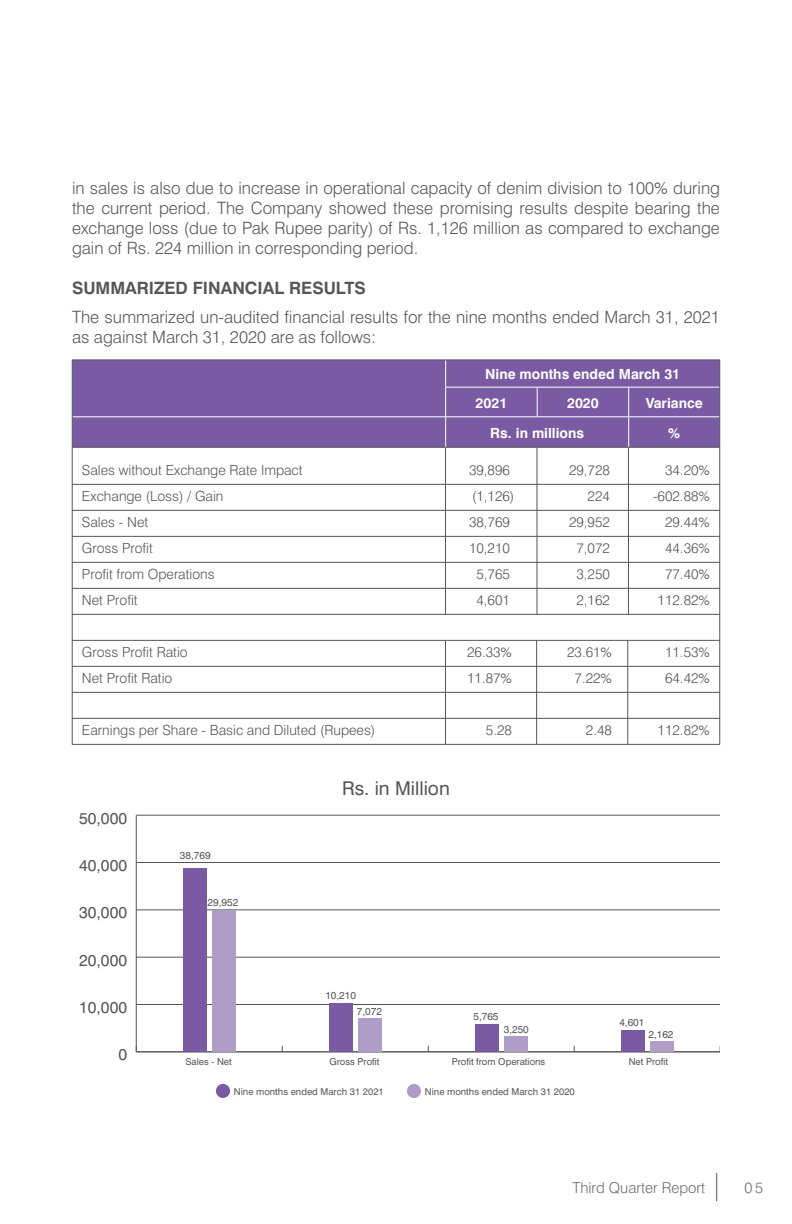
<style>
.page{position:relative;width:792px;height:1224px;background:#fff}
.page>*{position:absolute;margin:0;border:0;box-sizing:border-box;transform-origin:0 0}
.t1{font:19px "Swiss 721 BT";color:#565656}
.t2{font:300 17px/20px "Swiss 721 BT";color:#565656;text-align:justify}
.t3{font:700 17px "Swiss 721 BT";color:#565656}
.t4{font:15.8px "Swiss 721 BT";color:#565656}
.t5{font:300 15px "Swiss 721 BT";color:#6f6f6e}
.t6{font:300 14px "Swiss 721 BT";color:#565656}
.t7{font:700 14px/28.4px "Swiss 721 BT";color:#fff}
.t8{font:10.2px "Swiss 721 BT";color:#565656}
.t9{font:9.6px "Swiss 721 BT";color:#565656}
</style>
<div class="page">
<svg style="left:716px;top:1173px;width:1px;height:28px"></svg>
<hr style="left:72px;top:484px;width:648px;height:1px;background:#565656">
<hr style="left:72px;top:510px;width:648px;height:1px;background:#565656">
<hr style="left:72px;top:536px;width:648px;height:1px;background:#565656">
<hr style="left:72px;top:562px;width:648px;height:1px;background:#565656">
<hr style="left:72px;top:588px;width:648px;height:1px;background:#565656">
<hr style="left:72px;top:614px;width:648px;height:1px;background:#565656">
<hr style="left:72px;top:640px;width:648px;height:1px;background:#565656">
<hr style="left:72px;top:666px;width:648px;height:1px;background:#565656">
<hr style="left:72px;top:692px;width:648px;height:1px;background:#565656">
<hr style="left:72px;top:718px;width:648px;height:1px;background:#565656">
<hr style="left:72px;top:744px;width:648px;height:1px;background:#565656">
<div style="left:73px;top:361px;width:646px;height:86px;background:#7a5ba3"></div>
<hr style="left:72px;top:416px;width:374px;height:1px;background:#fff">
<svg style="left:445px;top:361px;width:1px;height:26px"></svg>
<hr style="left:445px;top:387px;width:92px;height:1px;background:#fff">
<hr style="left:445px;top:387px;width:1px;height:30px;background:#fff">
<hr style="left:537px;top:387px;width:92px;height:1px;background:#fff">
<hr style="left:537px;top:387px;width:1px;height:30px;background:#fff">
<hr style="left:629px;top:387px;width:91px;height:1px;background:#fff">
<hr style="left:628px;top:387px;width:1px;height:30px;background:#fff">
<hr style="left:446px;top:416px;width:91px;height:1px;background:#fff">
<hr style="left:537px;top:416px;width:92px;height:1px;background:#fff">
<hr style="left:629px;top:416px;width:91px;height:1px;background:#fff">
<hr style="left:445px;top:417px;width:1px;height:30px;background:#fff">
<hr style="left:628px;top:417px;width:1px;height:30px;background:#fff">
<hr style="left:72px;top:360px;width:374px;height:1px;background:#565656">
<svg style="left:72px;top:360px;width:1px;height:27px"></svg>
<hr style="left:72px;top:387px;width:1px;height:30px;background:#565656">
<hr style="left:446px;top:360px;width:91px;height:1px;background:#565656">
<hr style="left:537px;top:360px;width:92px;height:1px;background:#565656">
<hr style="left:629px;top:360px;width:91px;height:1px;background:#565656">
<svg style="left:719px;top:360px;width:1px;height:27px"></svg>
<hr style="left:719px;top:387px;width:1px;height:30px;background:#565656">
<hr style="left:72px;top:417px;width:1px;height:30px;background:#565656">
<hr style="left:719px;top:417px;width:1px;height:30px;background:#565656">
<hr style="left:72px;top:447px;width:374px;height:1px;background:#565656">
<hr style="left:446px;top:447px;width:91px;height:1px;background:#565656">
<hr style="left:537px;top:447px;width:92px;height:1px;background:#565656">
<hr style="left:629px;top:447px;width:91px;height:1px;background:#565656">
<hr style="left:136px;top:815px;width:1px;height:237px;background:#565656">
<hr style="left:136px;top:1051px;width:584px;height:1px;background:#565656">
<hr style="left:136px;top:1004px;width:584px;height:1px;background:#565656">
<hr style="left:136px;top:957px;width:584px;height:1px;background:#565656">
<hr style="left:136px;top:909px;width:584px;height:1px;background:#565656">
<hr style="left:136px;top:862px;width:584px;height:1px;background:#565656">
<hr style="left:136px;top:815px;width:584px;height:1px;background:#565656">
<div style="left:212px;top:910px;width:24px;height:142px;background:#af9dc8"></div>
<div style="left:358px;top:1018px;width:24px;height:34px;background:#af9dc8"></div>
<div style="left:504px;top:1036px;width:23px;height:16px;background:#af9dc8"></div>
<div style="left:650px;top:1042px;width:23px;height:10px;background:#af9dc8"></div>
<div style="left:183px;top:868px;width:23px;height:184px;background:#7a5ba3"></div>
<div style="left:329px;top:1004px;width:23px;height:48px;background:#7a5ba3"></div>
<div style="left:475px;top:1025px;width:23px;height:27px;background:#7a5ba3"></div>
<div style="left:621px;top:1030px;width:23px;height:22px;background:#7a5ba3"></div>
<div style="left:216px;top:1084px;width:14px;height:14px;background:#7a5ba3;border-radius:50%"></div>
<div style="left:407px;top:1084px;width:14px;height:14px;background:#af9dc8;border-radius:50%"></div>
<hr style="left:719px;top:447px;width:1px;height:297px;background:#565656">
<hr style="left:628px;top:447px;width:1px;height:167px;background:#565656">
<hr style="left:537px;top:447px;width:1px;height:167px;background:#565656">
<hr style="left:445px;top:447px;width:1px;height:167px;background:#565656">
<hr style="left:627px;top:640px;width:1px;height:104px;background:#565656">
<hr style="left:536px;top:640px;width:1px;height:104px;background:#565656">
<hr style="left:445px;top:640px;width:1px;height:104px;background:#565656">
<hr style="left:72px;top:447px;width:1px;height:298px;background:#565656">
<p class="t2" style="left:72px;top:177px;width:650px">in sales is also due to increase in operational capacity of denim division to 100% during the current period. The Company showed these promising results despite bearing the exchange loss (due to Pak Rupee parity) of Rs. 1,126 million as compared to exchange gain of Rs. 224 million in corresponding period.</p>
<p class="t3" style="left:72px;top:277px;width:295px">SUMMARIZED FINANCIAL RESULTS</p>
<p class="t2" style="left:72px;top:306px;width:649px">The summarized un-audited financial results for the nine months ended March 31, 2021 as against March 31, 2020 are as follows:</p>
<p class="t7" style="left:476px;top:360px;width:206px;text-indent:10px">Nine months ended March 31<br>2021</p>
<p class="t7" style="left:567px;top:388px;width:33px">2020</p>
<p class="t7" style="left:646px;top:388px;width:59px">Variance</p>
<p class="t7" style="left:490px;top:418px;width:95px">Rs. in millions</p>
<p class="t7" style="left:668px;top:418px;width:14px">%</p>
<p class="t6" style="left:82px;top:462px;width:222px">Sales without Exchange Rate Impact</p>
<p class="t6" style="left:469px;top:462px;width:42px">39,896</p>
<p class="t6" style="left:569px;top:462px;width:42px">29,728</p>
<p class="t6" style="left:665px;top:462px;width:46px">34.20%</p>
<p class="t6" style="left:82px;top:488px;width:143px">Exchange (Loss) / Gain</p>
<p class="t6" style="left:472px;top:488px;width:44px">(1,126)</p>
<p class="t6" style="left:588px;top:488px;width:24px">224</p>
<p class="t6" style="left:653px;top:488px;width:58px">-602.88%</p>
<p class="t6" style="left:82px;top:514px;width:68px">Sales - Net</p>
<p class="t6" style="left:469px;top:514px;width:42px">38,769</p>
<p class="t6" style="left:569px;top:514px;width:42px">29,952</p>
<p class="t6" style="left:665px;top:514px;width:46px">29.44%</p>
<p class="t6" style="left:82px;top:540px;width:72px">Gross Profit</p>
<p class="t6" style="left:469px;top:540px;width:42px">10,210</p>
<p class="t6" style="left:576px;top:540px;width:35px">7,072</p>
<p class="t6" style="left:665px;top:540px;width:46px">44.36%</p>
<p class="t6" style="left:82px;top:566px;width:134px">Profit from Operations</p>
<p class="t6" style="left:476px;top:566px;width:35px">5,765</p>
<p class="t6" style="left:576px;top:566px;width:35px">3,250</p>
<p class="t6" style="left:665px;top:566px;width:46px">77.40%</p>
<p class="t6" style="left:82px;top:592px;width:57px">Net Profit</p>
<p class="t6" style="left:476px;top:592px;width:35px">4,601</p>
<p class="t6" style="left:576px;top:592px;width:35px">2,162</p>
<p class="t6" style="left:658px;top:592px;width:54px">112.82%</p>
<p class="t6" style="left:82px;top:644px;width:107px">Gross Profit Ratio</p>
<p class="t6" style="left:467px;top:644px;width:46px">26.33%</p>
<p class="t6" style="left:567px;top:644px;width:46px">23.61%</p>
<p class="t6" style="left:665px;top:644px;width:46px">11.53%</p>
<p class="t6" style="left:82px;top:670px;width:92px">Net Profit Ratio</p>
<p class="t6" style="left:467px;top:670px;width:46px">11.87%</p>
<p class="t6" style="left:575px;top:670px;width:39px">7.22%</p>
<p class="t6" style="left:665px;top:670px;width:46px">64.42%</p>
<p class="t6" style="left:82px;top:722px;width:295px">Earnings per Share - Basic and Diluted (Rupees)</p>
<p class="t6" style="left:486px;top:722px;width:28px">5.28</p>
<p class="t6" style="left:586px;top:722px;width:28px">2.48</p>
<p class="t6" style="left:658px;top:722px;width:54px">112.82%</p>
<p class="t4" style="left:79px;top:808px;width:49px">50,000</p>
<p class="t4" style="left:79px;top:856px;width:49px">40,000</p>
<p class="t4" style="left:79px;top:903px;width:49px">30,000</p>
<p class="t4" style="left:79px;top:950px;width:49px">20,000</p>
<p class="t4" style="left:79px;top:998px;width:49px">10,000</p>
<p class="t4" style="left:118px;top:1045px;width:10px">0</p>
<p class="t8" style="left:180px;top:849px;width:32px">38,769</p>
<p class="t8" style="left:208px;top:897px;width:32px">29,952</p>
<p class="t9" style="left:185px;top:1056px;width:48px">Sales - Net</p>
<p class="t1" style="left:342px;top:777px;width:109px">Rs. in Million</p>
<p class="t8" style="left:325px;top:989px;width:32px">10,210</p>
<p class="t8" style="left:357px;top:1005px;width:27px">7,072</p>
<p class="t8" style="left:473px;top:1011px;width:27px">5,765</p>
<p class="t8" style="left:504px;top:1023px;width:27px">3,250</p>
<p class="t8" style="left:619px;top:1017px;width:27px">4,601</p>
<p class="t8" style="left:648px;top:1028px;width:27px">2,162</p>
<p class="t9" style="left:330px;top:1056px;width:52px">Gross Profit</p>
<p class="t9" style="left:452px;top:1056px;width:95px">Profit from Operations</p>
<p class="t9" style="left:629px;top:1056px;width:41px">Net Profit</p>
<p class="t9" style="left:234px;top:1086px;width:151px">Nine months ended March 31 2021</p>
<p class="t9" style="left:425px;top:1086px;width:151px">Nine months ended March 31 2020</p>
<p class="t5" style="left:572px;top:1178px;width:134px">Third Quarter Report</p>
<p class="t5" style="left:744px;top:1178px;width:20px">05</p>
</div>
